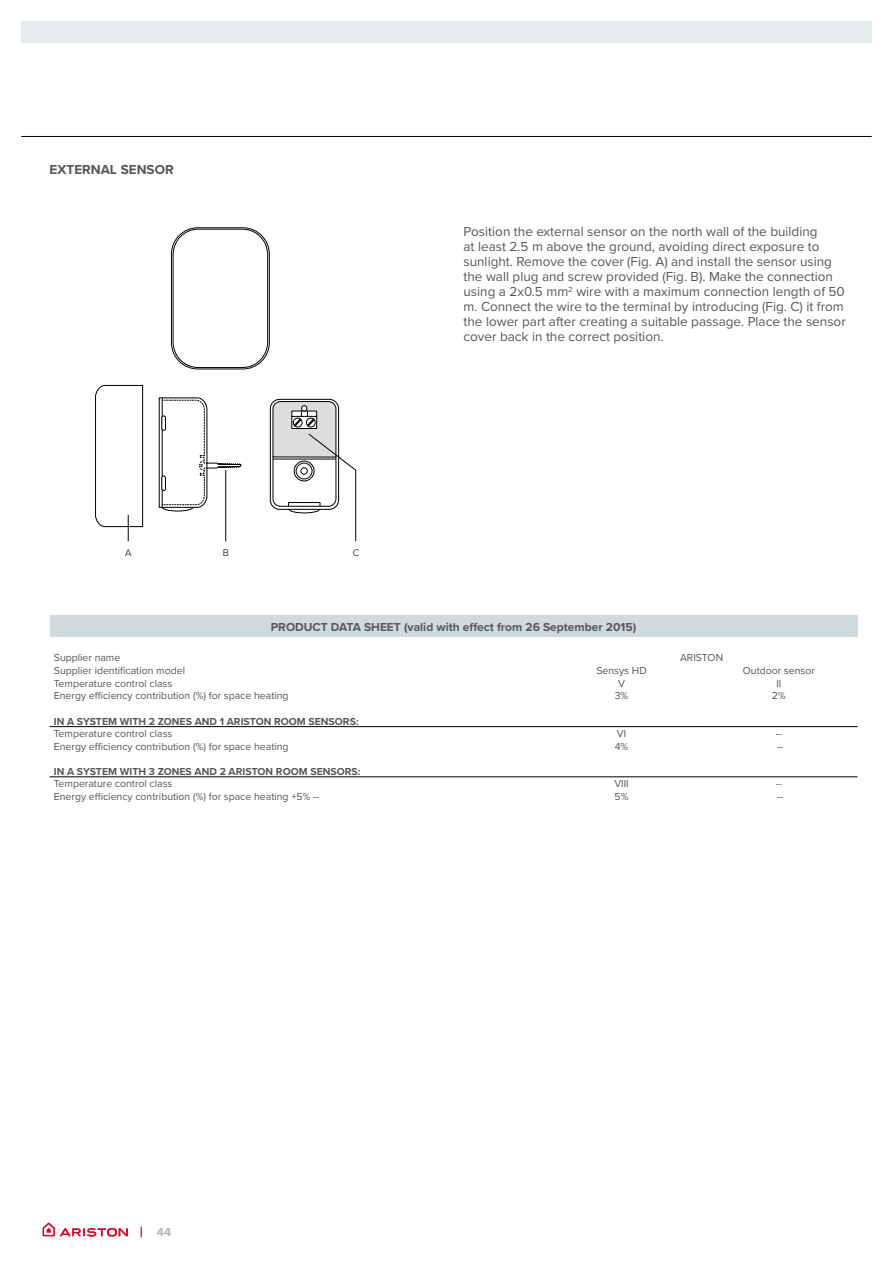
<style>
.page{position:relative;width:893px;height:1263px;background:#fff}
.page>*{position:absolute;margin:0;border:0;box-sizing:border-box;transform-origin:0 0}
.t1{font:13.5px/15px "Proxima Nova";color:#575756}
.t2{font:700 13.5px "Proxima Nova";color:#575756}
.t3{font:700 12px "Proxima Nova";color:#575756}
.t4{font:700 12px "Proxima Nova";color:#b5b2b2}
.t5{font:10.5px "Proxima Nova";color:#575756}
.t6{font:700 10.5px "Proxima Nova";color:#575756}
.t7{font:300 9.9px "Proxima Nova";color:#000}
.s1{font-size:15px;color:#db052b}
</style>
<div class="page">
<hr style="left:21px;top:136px;width:851px;height:1px;background:#000">
<div style="left:21px;top:21px;width:851px;height:21px;background:#e7ecee"></div>
<svg style="left:43px;top:1222px;width:85px;height:15px"></svg>
<div style="left:50px;top:615px;width:807px;height:21px;background:#cfdadd"></div>
<hr style="left:50px;top:776px;width:493px;height:1px;background:#000">
<hr style="left:543px;top:776px;width:157px;height:1px;background:#000">
<hr style="left:700px;top:776px;width:157px;height:1px;background:#000">
<hr style="left:50px;top:726px;width:493px;height:1px;background:#000">
<hr style="left:543px;top:726px;width:157px;height:1px;background:#000">
<hr style="left:700px;top:726px;width:157px;height:1px;background:#000">
<div style="left:171px;top:227px;width:99px;height:142px;border:1px solid #000;border-radius:26px"></div>
<div style="left:173px;top:229px;width:95px;height:139px;border:1px solid #000;border-radius:25px"></div>
<svg style="left:95px;top:384px;width:146px;height:157px"></svg>
<hr style="left:225px;top:470px;width:1px;height:71px;background:#000">
<div style="left:270px;top:399px;width:69px;height:111px;border:1px solid #000;border-radius:9px"></div>
<svg style="left:272px;top:401px;width:84px;height:141px"></svg>
<p class="t2" style="left:50px;top:160px;width:126px">EXTERNAL SENSOR</p>
<p class="t7" style="left:125px;top:549px;width:8px">A</p>
<p class="t7" style="left:223px;top:549px;width:8px">B</p>
<p class="t7" style="left:353px;top:549px;width:8px">C</p>
<p class="t1" style="left:463px;top:223px;width:384px">Position the external sensor on the north wall of the building<br>at least 2.5 m above the ground, avoiding direct exposure to sunlight. Remove the cover (Fig. A) and install the sensor using the wall plug and screw provided (Fig. B). Make the connection using a 2x0.5 mm<sup>2</sup> wire with a maximum connection length of 50 m. Connect the wire to the terminal by introducing (Fig. C) it from the lower part after creating a suitable passage. Place the sensor cover back in the correct position.</p>
<p class="t3" style="left:271px;top:617px;width:367px">PRODUCT DATA SHEET (valid with effect from 26 September 2015)</p>
<p class="t5" style="left:54px;top:649px;width:68px">Supplier name</p>
<p class="t5" style="left:680px;top:649px;width:45px">ARISTON</p>
<p class="t5" style="left:54px;top:663px;width:133px">Supplier identification model</p>
<p class="t5" style="left:596px;top:663px;width:52px">Sensys HD</p>
<p class="t5" style="left:743px;top:663px;width:74px">Outdoor sensor</p>
<p class="t5" style="left:54px;top:675px;width:120px">Temperature control class</p>
<p class="t5" style="left:618px;top:675px;width:8px">V</p>
<p class="t5" style="left:776px;top:675px;width:7px">II</p>
<p class="t5" style="left:54px;top:688px;width:236px">Energy efficiency contribution (%) for space heating</p>
<p class="t5" style="left:615px;top:688px;width:15px">3%</p>
<p class="t5" style="left:772px;top:688px;width:15px">2%</p>
<p class="t6" style="left:54px;top:713px;width:306px">IN A SYSTEM WITH 2 ZONES AND 1 ARISTON ROOM SENSORS:</p>
<p class="t5" style="left:54px;top:726px;width:120px">Temperature control class</p>
<p class="t5" style="left:617px;top:726px;width:11px">VI</p>
<p class="t5" style="left:776px;top:726px;width:8px">--</p>
<p class="t5" style="left:54px;top:738px;width:236px">Energy efficiency contribution (%) for space heating</p>
<p class="t5" style="left:615px;top:738px;width:15px">4%</p>
<p class="t5" style="left:777px;top:738px;width:8px">--</p>
<p class="t6" style="left:54px;top:763px;width:308px">IN A SYSTEM WITH 3 ZONES AND 2 ARISTON ROOM SENSORS:</p>
<p class="t5" style="left:54px;top:776px;width:120px">Temperature control class</p>
<p class="t5" style="left:614px;top:776px;width:16px">VIII</p>
<p class="t5" style="left:776px;top:776px;width:8px">--</p>
<p class="t5" style="left:54px;top:788px;width:267px">Energy efficiency contribution (%) for space heating +5% --</p>
<p class="t5" style="left:615px;top:788px;width:15px">5%</p>
<p class="t5" style="left:777px;top:788px;width:8px">--</p>
<p class="t4" style="left:140px;top:1223px;width:33px"><span class="s1">|</span> 44</p>
</div>
